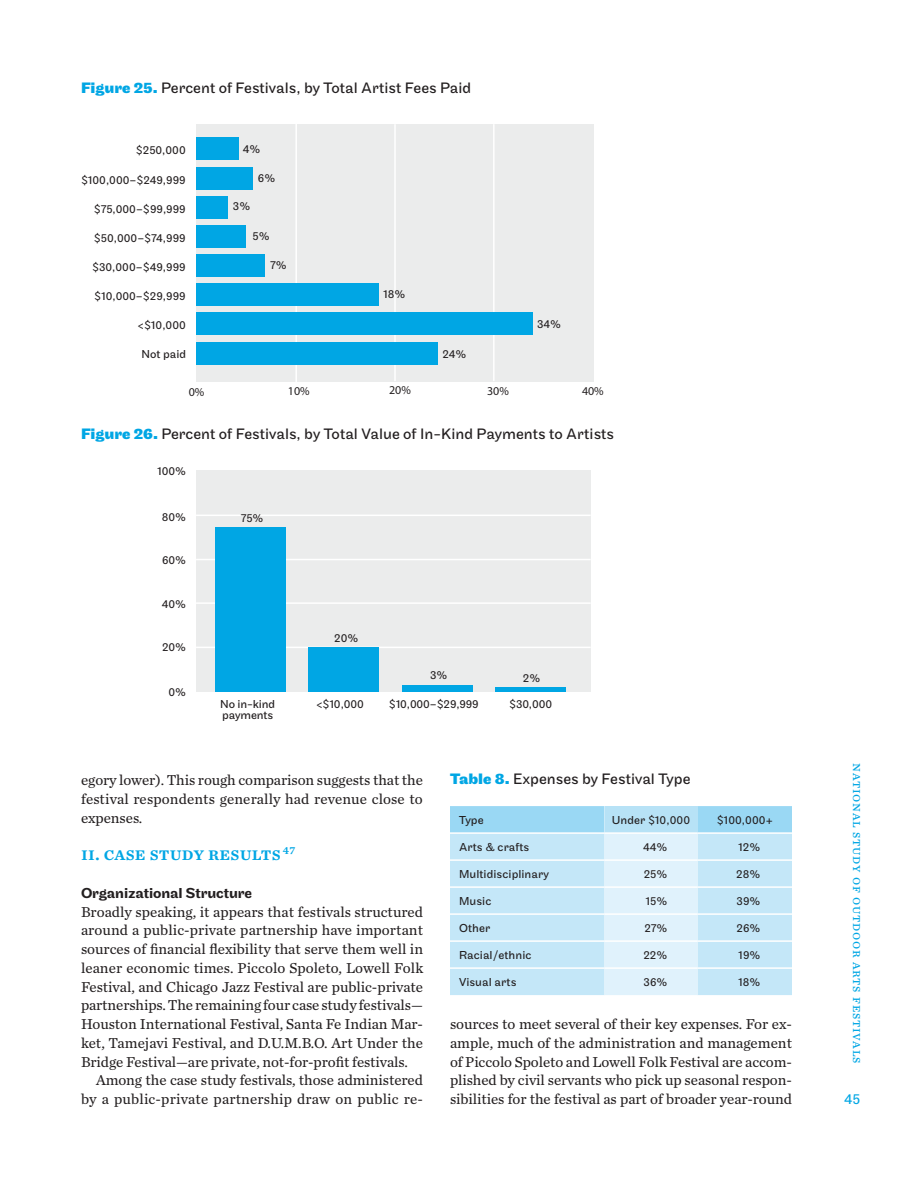
<style>
.page{position:relative;width:918px;height:1188px;background:#fff}
.page>*{position:absolute;margin:0;border:0;box-sizing:border-box;transform-origin:0 0}
.t1{font:18.75px "Chronicle Text G2 Semi";letter-spacing:.01em;color:#00a6e4}
.t2{font:15.75px "Maple";color:#231f20}
.t3{font:15px/18.8px "Chronicle Text G2";letter-spacing:-.005em;color:#231f20;text-align:justify}
.t4{font:500 15px "Maple";letter-spacing:-.01em;color:#231f20}
.t5{font:15px "Maple";color:#00a6e4}
.t6{font:13.5px "Chronicle Text G2";letter-spacing:.06em;color:#00a6e4}
.t7{font:12px/10.6px "Maple";color:#231f20}
.t8{font:12px "Myriad";color:#231f20}
.s1{font-weight:700;color:#00a6e4}
</style>
<div class="page">
<div style="left:196px;top:124px;width:398px;height:257px;background:#ebecec"></div>
<hr style="left:295px;top:123px;width:2px;height:260px;background:#fff">
<hr style="left:394px;top:124px;width:2px;height:257px;background:#fff">
<hr style="left:493px;top:124px;width:2px;height:257px;background:#fff">
<div style="left:196px;top:342px;width:241px;height:23px;background:#00a6e4"></div>
<div style="left:196px;top:313px;width:337px;height:22px;background:#00a6e4"></div>
<div style="left:196px;top:284px;width:183px;height:22px;background:#00a6e4"></div>
<div style="left:196px;top:254px;width:69px;height:23px;background:#00a6e4"></div>
<div style="left:196px;top:225px;width:50px;height:23px;background:#00a6e4"></div>
<div style="left:196px;top:196px;width:32px;height:23px;background:#00a6e4"></div>
<div style="left:196px;top:167px;width:57px;height:22px;background:#00a6e4"></div>
<div style="left:196px;top:138px;width:42px;height:22px;background:#00a6e4"></div>
<div style="left:196px;top:470px;width:395px;height:222px;background:#ebecec"></div>
<hr style="left:196px;top:647px;width:395px;height:1px;background:#fff">
<hr style="left:196px;top:602px;width:395px;height:2px;background:#fff">
<hr style="left:196px;top:559px;width:395px;height:1px;background:#fff">
<hr style="left:196px;top:515px;width:395px;height:1px;background:#fff">
<div style="left:495px;top:687px;width:71px;height:5px;background:#00a6e4"></div>
<div style="left:402px;top:685px;width:70px;height:7px;background:#00a6e4"></div>
<div style="left:308px;top:648px;width:71px;height:44px;background:#00a6e4"></div>
<div style="left:215px;top:527px;width:70px;height:165px;background:#00a6e4"></div>
<svg style="left:450px;top:806px;width:342px;height:189px"></svg>
<hr style="left:450px;top:832px;width:155px;height:2px;background:#fff">
<hr style="left:605px;top:832px;width:93px;height:2px;background:#fff">
<hr style="left:698px;top:832px;width:94px;height:2px;background:#fff">
<hr style="left:450px;top:859px;width:155px;height:2px;background:#fff">
<hr style="left:605px;top:859px;width:93px;height:2px;background:#fff">
<hr style="left:698px;top:859px;width:94px;height:2px;background:#fff">
<hr style="left:450px;top:886px;width:155px;height:2px;background:#fff">
<hr style="left:605px;top:886px;width:93px;height:2px;background:#fff">
<hr style="left:698px;top:886px;width:94px;height:2px;background:#fff">
<hr style="left:450px;top:913px;width:155px;height:2px;background:#fff">
<hr style="left:605px;top:913px;width:93px;height:2px;background:#fff">
<hr style="left:698px;top:913px;width:94px;height:2px;background:#fff">
<hr style="left:450px;top:940px;width:155px;height:2px;background:#fff">
<hr style="left:605px;top:940px;width:93px;height:2px;background:#fff">
<hr style="left:698px;top:940px;width:94px;height:2px;background:#fff">
<hr style="left:450px;top:967px;width:155px;height:2px;background:#fff">
<hr style="left:605px;top:967px;width:93px;height:2px;background:#fff">
<hr style="left:698px;top:967px;width:94px;height:2px;background:#fff">
<p class="t2" style="left:81px;top:79px;width:392px"><span class="s1">Figure 25.</span> Percent of Festivals, by Total Artist Fees Paid</p>
<p class="t7" style="left:136px;top:145px;width:52px">$250,000</p>
<p class="t7" style="left:81px;top:175px;width:106px">$100,000–$249,999</p>
<p class="t7" style="left:94px;top:204px;width:93px">$75,000–$99,999</p>
<p class="t7" style="left:94px;top:233px;width:93px">$50,000–$74,999</p>
<p class="t7" style="left:92px;top:262px;width:95px">$30,000–$49,999</p>
<p class="t7" style="left:94px;top:291px;width:93px">$10,000–$29,999</p>
<p class="t7" style="left:138px;top:320px;width:49px">&lt;$10,000</p>
<p class="t7" style="left:243px;top:144px;width:19px">4%</p>
<p class="t7" style="left:258px;top:173px;width:19px">6%</p>
<p class="t7" style="left:233px;top:201px;width:19px">3%</p>
<p class="t7" style="left:252px;top:231px;width:19px">5%</p>
<p class="t7" style="left:271px;top:260px;width:18px">7%</p>
<p class="t7" style="left:384px;top:289px;width:23px">18%</p>
<p class="t7" style="left:142px;top:349px;width:46px">Not paid</p>
<p class="t7" style="left:442px;top:349px;width:25px">24%</p>
<p class="t7" style="left:537px;top:319px;width:26px">34%</p>
<p class="t8" style="left:189px;top:386px;width:17px">0%</p>
<p class="t8" style="left:288px;top:385px;width:23px">10%</p>
<p class="t8" style="left:389px;top:384px;width:23px">20%</p>
<p class="t8" style="left:487px;top:385px;width:23px">30%</p>
<p class="t8" style="left:582px;top:386px;width:23px">40%</p>
<p class="t2" style="left:81px;top:425px;width:535px"><span class="s1">Figure 26.</span> Percent of Festivals, by Total Value of In-Kind Payments to Artists</p>
<p class="t7" style="left:158px;top:466px;width:30px">100%</p>
<p class="t7" style="left:162px;top:512px;width:26px">80%</p>
<p class="t7" style="left:162px;top:555px;width:26px">60%</p>
<p class="t7" style="left:162px;top:599px;width:26px">40%</p>
<p class="t7" style="left:162px;top:642px;width:26px">20%</p>
<p class="t7" style="left:169px;top:687px;width:19px">0%</p>
<p class="t7" style="left:241px;top:513px;width:24px">75%</p>
<p class="t7" style="left:334px;top:633px;width:26px">20%</p>
<p class="t7" style="left:430px;top:670px;width:19px">3%</p>
<p class="t7" style="left:523px;top:674px;width:19px">2%</p>
<p class="t7" style="left:220px;top:699px;width:57px">No in-kind payments</p>
<p class="t7" style="left:317px;top:699px;width:49px">&lt;$10,000</p>
<p class="t7" style="left:389px;top:699px;width:91px">$10,000–$29,999</p>
<p class="t7" style="left:509px;top:699px;width:45px">$30,000</p>
<p class="t3" style="left:81px;top:770px;width:343px">egory lower). This rough comparison suggests that the festival respondents generally had revenue close to expenses.</p>
<p class="t1" style="left:81px;top:839px;width:216px">II. Case Study Results <sup>47</sup></p>
<p class="t4" style="left:81px;top:884px;width:173px">Organizational Structure</p>
<p class="t3" style="left:81px;top:901px;width:344px">Broadly speaking, it appears that festivals structured around a public-private partnership have important sources of financial flexibility that serve them well in leaner economic times. Piccolo Spoleto, Lowell Folk Festival, and Chicago Jazz Festival are public-private partnerships. The remaining four case study festivals— Houston International Festival, Santa Fe Indian Mar&shy;ket, Tamejavi Festival, and D.U.M.B.O. Art Under the Bridge Festival—are private, not-for-profit festivals.</p>
<p class="t3" style="left:81px;top:1070px;width:343px;text-align:right">Among the case study festivals, those administered by a public-private partnership draw on public re-</p>
<p class="t2" style="left:450px;top:770px;width:242px"><span class="s1">Table 8.</span> Expenses by Festival Type</p>
<p class="t7" style="left:459px;top:815px;width:26px">Type</p>
<p class="t7" style="left:612px;top:815px;width:80px">U nder $10,000</p>
<p class="t7" style="left:717px;top:815px;width:58px">$100,000+</p>
<p class="t7" style="left:459px;top:842px;width:72px">Arts &amp; crafts</p>
<p class="t7" style="left:643px;top:842px;width:26px">44%</p>
<p class="t7" style="left:739px;top:842px;width:23px">12%</p>
<p class="t7" style="left:459px;top:869px;width:92px">M ultidisciplinary</p>
<p class="t7" style="left:644px;top:869px;width:25px">25%</p>
<p class="t7" style="left:736px;top:869px;width:26px">28%</p>
<p class="t7" style="left:459px;top:896px;width:34px">M usic</p>
<p class="t7" style="left:646px;top:896px;width:23px">15%</p>
<p class="t7" style="left:736px;top:896px;width:26px">39%</p>
<p class="t7" style="left:459px;top:923px;width:33px">Other</p>
<p class="t7" style="left:644px;top:923px;width:25px">27%</p>
<p class="t7" style="left:736px;top:923px;width:26px">26%</p>
<p class="t7" style="left:459px;top:950px;width:74px">Racial/ethnic</p>
<p class="t7" style="left:643px;top:950px;width:26px">22%</p>
<p class="t7" style="left:739px;top:950px;width:23px">19%</p>
<p class="t7" style="left:459px;top:977px;width:59px">Visual arts</p>
<p class="t7" style="left:644px;top:977px;width:25px">36%</p>
<p class="t7" style="left:738px;top:977px;width:24px">18%</p>
<p class="t3" style="left:450px;top:1014px;width:344px">sources to meet several of their key expenses. For ex&shy;ample, much of the administration and management of Piccolo Spoleto and Lowell Folk Festival are accom&shy;plished by civil servants who pick up seasonal respon&shy;sibilities for the festival as part of broader year-round</p>
<p class="t6" style="left:868px;top:763px;width:302px;rotate:90deg">national study of outdoor arts festivals</p>
<p class="t5" style="left:844px;top:1091px;width:18px">45</p>
</div>
